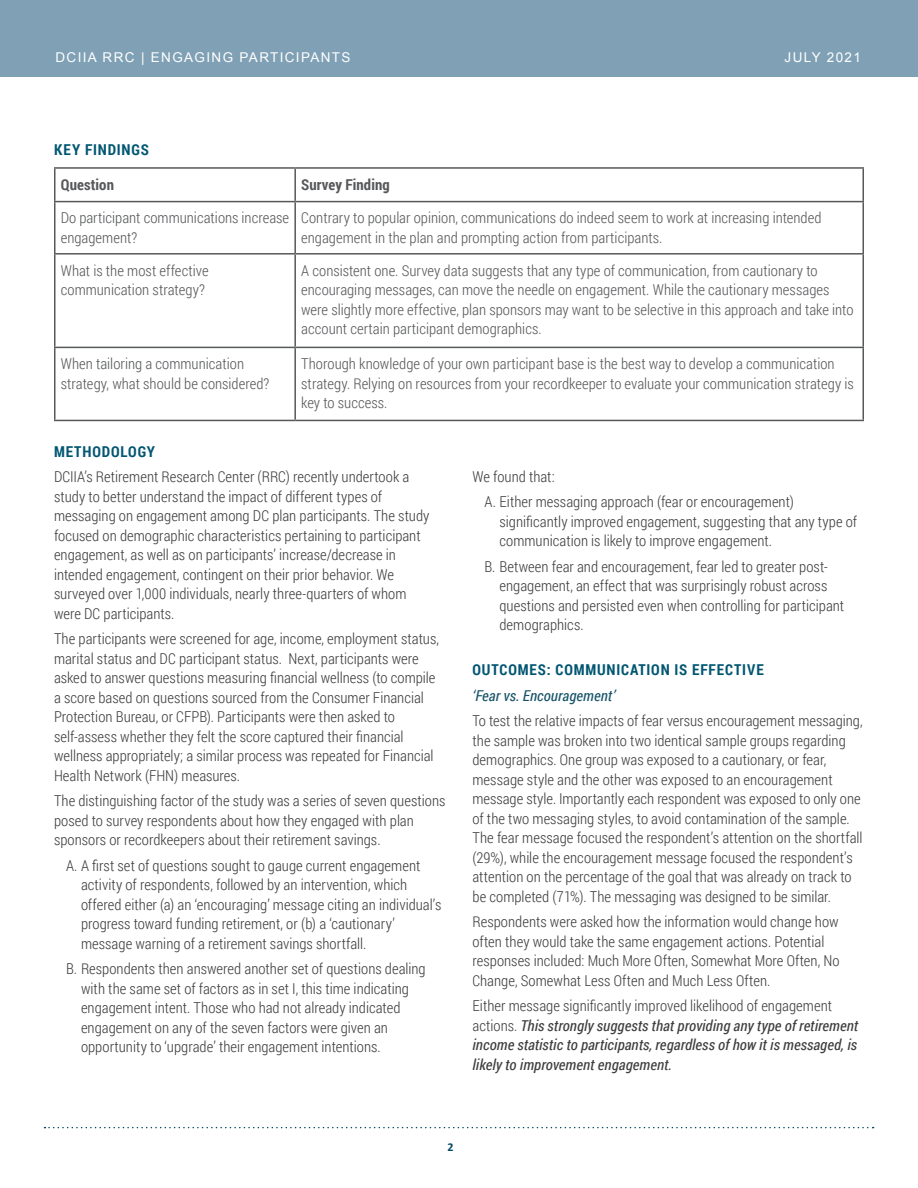
<style>
.page{position:relative;width:918px;height:1188px;background:#fff}
.page>*{position:absolute;margin:0;border:0;box-sizing:border-box;transform-origin:0 0}
.Body_copy{font:300 15px/19.5px "Roboto Condensed";color:#3e3e3f}
.Bullet_last_line{font:300 15px/19.5px "Roboto Condensed";color:#57585a}
.Body_copy-2{font:italic 15px/19.5px "Roboto Condensed";letter-spacing:.005em;color:#3e3e3f}
.Body_copy-3{font:700 15px "Roboto Condensed";letter-spacing:.06em;color:#005672}
.Body_copy-4{font:italic 15px "Roboto Condensed";letter-spacing:.005em;color:#19556a}
.Bullet_last_line-2{font:700 15px "Roboto Condensed";letter-spacing:.005em;color:#57585a}
.t1{font:13.5px "Arial";letter-spacing:.1em;color:#fff}
.t2{font:700 12px "Calibri";color:#004964}
.s1{font-weight:300;font-style:normal}
</style>
<div class="page">
<svg style="left:44px;top:1127px;width:830px;height:1px"></svg>
<div style="left:0;top:0;width:918px;height:76px;background:#7fa0b5"></div>
<hr style="left:294px;top:169px;width:2px;height:32px;background:#57585a">
<hr style="left:294px;top:202px;width:2px;height:51px;background:#57585a">
<hr style="left:294px;top:255px;width:2px;height:92px;background:#57585a">
<hr style="left:294px;top:348px;width:2px;height:72px;background:#57585a">
<hr style="left:54px;top:167px;width:241px;height:2px;background:#57585a">
<hr style="left:54px;top:169px;width:2px;height:32px;background:#57585a">
<hr style="left:295px;top:167px;width:569px;height:2px;background:#57585a">
<hr style="left:862px;top:169px;width:2px;height:32px;background:#57585a">
<hr style="left:54px;top:201px;width:241px;height:1px;background:#57585a">
<hr style="left:54px;top:202px;width:2px;height:51px;background:#57585a">
<hr style="left:295px;top:201px;width:569px;height:1px;background:#57585a">
<hr style="left:862px;top:202px;width:2px;height:51px;background:#57585a">
<hr style="left:54px;top:253px;width:241px;height:2px;background:#57585a">
<hr style="left:54px;top:255px;width:2px;height:92px;background:#57585a">
<hr style="left:295px;top:253px;width:569px;height:2px;background:#57585a">
<hr style="left:862px;top:255px;width:2px;height:92px;background:#57585a">
<hr style="left:54px;top:347px;width:241px;height:1px;background:#57585a">
<hr style="left:54px;top:348px;width:2px;height:72px;background:#57585a">
<hr style="left:295px;top:347px;width:569px;height:1px;background:#57585a">
<hr style="left:862px;top:348px;width:2px;height:72px;background:#57585a">
<hr style="left:54px;top:420px;width:241px;height:1px;background:#57585a">
<hr style="left:295px;top:420px;width:569px;height:1px;background:#57585a">
<p class="t1" style="left:56px;top:48px;width:297px">DCIIA RRC | ENGAGING PARTICIPANTS</p>
<p class="t1" style="left:785px;top:48px;width:78px">JULY 2021</p>
<p class="Body_copy-3" style="left:54px;top:139px;width:97px">KEY FINDINGS</p>
<p class="Bullet_last_line-2" style="left:61px;top:174px;width:55px">Question</p>
<p class="Bullet_last_line-2" style="left:301px;top:174px;width:90px">Survey Finding</p>
<p class="Bullet_last_line" style="left:61px;top:208px;width:230px">Do participant communications increase engagement?</p>
<p class="Bullet_last_line" style="left:301px;top:208px;width:522px">Contrary to popular opinion, communications do indeed seem to work at increasing intended engagement in the plan and prompting action from participants.</p>
<p class="Bullet_last_line" style="left:61px;top:260px;width:149px">What is the most effective communication strategy?</p>
<p class="Bullet_last_line" style="left:301px;top:260px;width:554px">A consistent one. Survey data suggests that any type of communication, from cautionary to encouraging messages, can move the needle on engagement. While the cautionary messages were slightly more effective, plan sponsors may want to be selective in this approach and take into account certain participant demographics.</p>
<p class="Bullet_last_line" style="left:61px;top:354px;width:210px">When tailoring a communication strategy, what should be considered?</p>
<p class="Bullet_last_line" style="left:301px;top:354px;width:554px">Thorough knowledge of your own participant base is the best way to develop a communication strategy. Relying on resources from your recordkeeper to evaluate your communication strategy is key to success.</p>
<p class="Body_copy-3" style="left:54px;top:441px;width:103px">METHODOLOGY</p>
<p class="Body_copy" style="left:54px;top:467px;width:377px">DCIIA’s Retirement Research Center (RRC) recently undertook a study to better understand the impact of different types of messaging on engagement among DC plan participants. The study focused on demographic characteristics pertaining to participant engagement, as well as on participants’ increase/decrease in intended engagement, contingent on their prior behavior. We surveyed over 1,000 individuals, nearly three-quarters of whom were DC participants.</p>
<p class="Body_copy" style="left:54px;top:629px;width:387px">The participants were screened for age, income, employment status, marital status and DC participant status. Next, participants were asked to answer questions measuring financial wellness (to compile a score based on questions sourced from the Consumer Financial Protection Bureau, or CFPB). Participants were then asked to self-assess whether they felt the score captured their financial wellness appropriately; a similar process was repeated for Financial Health Network (FHN) measures.</p>
<p class="Body_copy" style="left:54px;top:791px;width:393px">The distinguishing factor of the study was a series of seven questions posed to survey respondents about how they engaged with plan sponsors or recordkeepers about their retirement savings.</p>
<p class="Body_copy" style="left:81px;top:855px;width:362px;text-indent:-15px">A. A first set of questions sought to gauge current engagement activity of respondents, followed by an intervention, which offered either (a) an ‘encouraging’ message citing an individual’s progress toward funding retirement, or (b) a ‘cautionary’ message warning of a retirement savings shortfall.</p>
<p class="Body_copy" style="left:81px;top:959px;width:346px;text-indent:-15px">B. Respondents then answered another set of questions dealing with the same set of factors as in set I, this time indicating engagement intent. Those who had not already indicated engagement on any of the seven factors were given an opportunity to ‘upgrade’ their engagement intentions.</p>
<p class="Body_copy" style="left:472px;top:466px;width:84px">We found that:</p>
<p class="Body_copy" style="left:500px;top:492px;width:359px;text-indent:-15px">A. Either messaging approach (fear or encouragement) significantly improved engagement, suggesting that any type of communication is likely to improve engagement.</p>
<p class="Body_copy" style="left:500px;top:556px;width:346px;text-indent:-15px">B. Between fear and encouragement, fear led to greater post&shy;engagement, an effect that was surprisingly robust across questions and persisted even when controlling for participant demographics.</p>
<p class="Body_copy-3" style="left:472px;top:660px;width:293px">OUTCOMES: COMMUNICATION IS EFFECTIVE</p>
<p class="Body_copy-4" style="left:472px;top:685px;width:144px">‘Fear vs. Encouragement’</p>
<p class="Body_copy" style="left:472px;top:711px;width:392px">To test the relative impacts of fear versus encouragement messaging, the sample was broken into two identical sample groups regarding demographics. One group was exposed to a cautionary, or fear, message style and the other was exposed to an encouragement message style. Importantly each respondent was exposed to only one of the two messaging styles, to avoid contamination of the sample.<br>The fear message focused the respondent’s attention on the shortfall (29%), while the encouragement message focused the respondent’s attention on the percentage of the goal that was already on track to be completed (71%). The messaging was designed to be similar.</p>
<p class="Body_copy" style="left:472px;top:912px;width:369px">Respondents were asked how the information would change how often they would take the same engagement actions. Potential responses included: Much More Often, Somewhat More Often, No Change, Somewhat Less Often and Much Less Often.</p>
<p class="Body_copy-2" style="left:472px;top:996px;width:387px"><span class="s1">Either message significantly improved likelihood of engagement actions.</span> This strongly suggests that providing any type of retirement income statistic to participants, regardless of how it is messaged, is likely to improvement engagement.</p>
<p class="t2" style="left:447px;top:1138px;width:8px">2</p>
</div>
